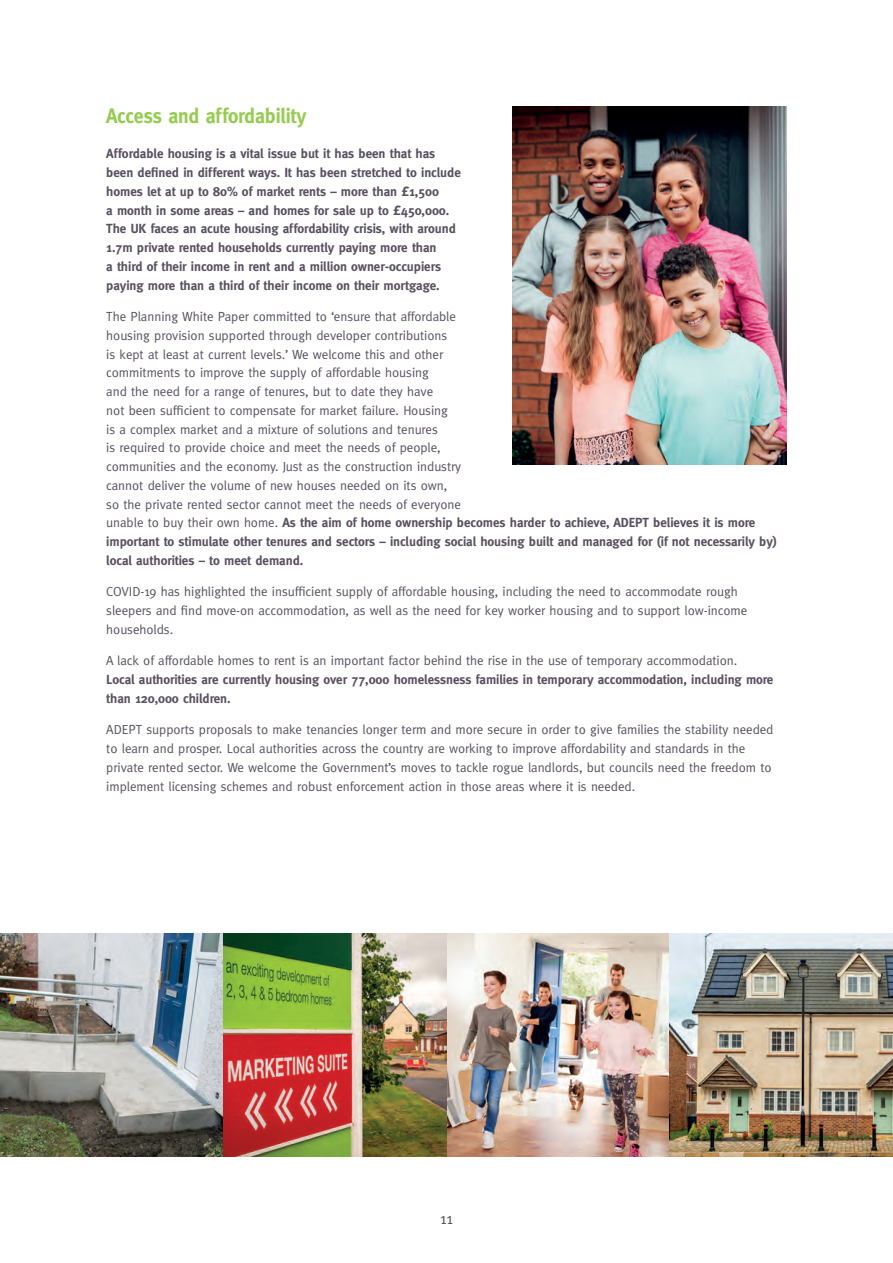
<style>
.page{position:relative;width:893px;height:1263px;background:#fff}
.page>*{position:absolute;margin:0;border:0;box-sizing:border-box;transform-origin:0 0}
.t1{font:700 21px "Meta";letter-spacing:-.01em;color:#96cb52;scale:.95 1}
.t2{font:15.75px "Meta";color:#595060}
.t3{font:13.2px/18.8px "Meta";letter-spacing:-.005em;color:#595060}
.t4{font:700 13.2px/18.8px "Meta";letter-spacing:-.005em;color:#595060}
.s1{font-weight:700}
</style>
<div class="page">
<img style="left:0;top:933px;width:893px;height:224px">
<img style="left:512px;top:106px;width:275px;height:358px">
<h1 class="t1" style="left:106px;top:103px;width:212px">Access and affordability</h1>
<p class="t4" style="left:106px;top:144px;width:356px">Affordable housing is a vital issue but it has been that has been defined in different ways. It has been stretched to include homes let at up to 80% of market rents – more than £1,500<br>a month in some areas – and homes for sale up to £450,000.<br>The UK faces an acute housing affordability crisis, with around 1.7m private rented households currently paying more than<br>a third of their income in rent and a million owner-occupiers paying more than a third of their income on their mortgage.</p>
<p class="t3" style="left:106px;top:307px;width:672px">The Planning White Paper committed to ‘ensure that affordable<br>housing provision supported through developer contributions<br>is kept at least at current levels.’ We welcome this and other<br>commitments to improve the supply of affordable housing<br>and the need for a range of tenures, but to date they have<br>not been sufficient to compensate for market failure. Housing<br>is a complex market and a mixture of solutions and tenures<br>is required to provide choice and meet the needs of people,<br>communities and the economy. Just as the construction industry<br>cannot deliver the volume of new houses needed on its own,<br>so the private rented sector cannot meet the needs of everyone<br>unable to buy their own home. <span class="s1">As the aim of home ownership becomes harder to achieve, ADEPT believes it is more important to stimulate other tenures and sectors – including social housing built and managed for (if not necessarily by) local authorities – to meet demand.</span></p>
<p class="t3" style="left:106px;top:582px;width:642px">COVID-19 has highlighted the insufficient supply of affordable housing, including the need to accommodate rough sleepers and find move-on accommodation, as well as the need for key worker housing and to support low-income households.</p>
<p class="t3" style="left:106px;top:651px;width:632px">A lack of affordable homes to rent is an important factor behind the rise in the use of temporary accommodation.</p>
<p class="t4" style="left:106px;top:670px;width:669px">Local authorities are currently housing over 77,000 homelessness families in temporary accommodation, including more than 120,000 children.</p>
<p class="t3" style="left:106px;top:720px;width:669px">ADEPT supports proposals to make tenancies longer term and more secure in order to give families the stability needed to learn and prosper. Local authorities across the country are working to improve affordability and standards in the private rented sector. We welcome the Government’s moves to tackle rogue landlords, but councils need the freedom to implement licensing schemes and robust enforcement action in those areas where it is needed.</p>
<p class="t2" style="left:440px;top:1210px;width:14px">11</p>
</div>
